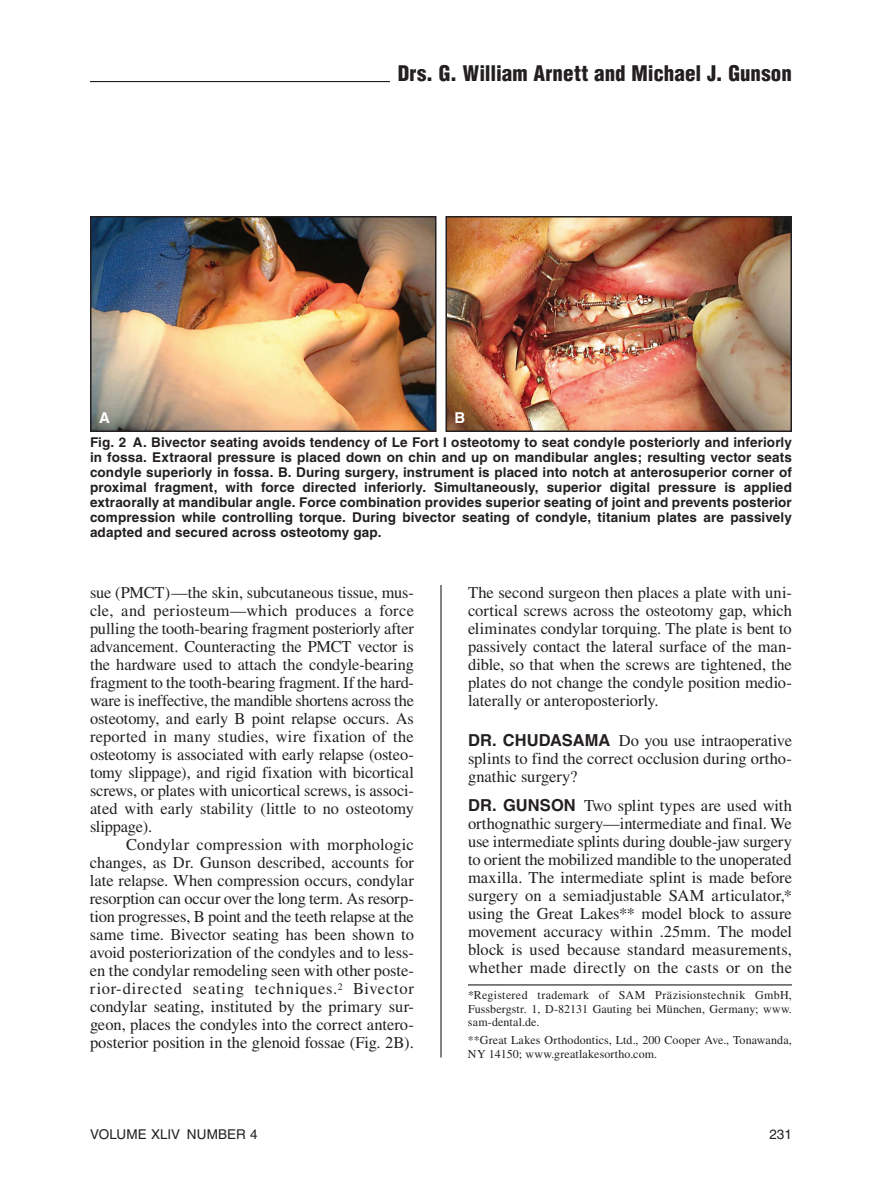
<style>
.page{position:relative;width:882px;height:1179px;background:#fff}
.page>*{position:absolute;margin:0;border:0;box-sizing:border-box;transform-origin:0 0}
.t1{font:900 condensed 21px "Helvetica";color:#231f20}
.t2{font:16.5px/18px "Times";color:#231f20;text-align:justify}
.t3{font:700 15px "Helvetica";color:#fff}
.t4{font:700 13.5px/15px "Helvetica";letter-spacing:.01em;color:#231f20;text-align:justify}
.t5{font:13.5px "Helvetica";letter-spacing:.005em;color:#231f20}
.t6{font:12px/13.5px "Times";letter-spacing:.01em;color:#231f20;text-align:justify}
.s1{font-family:"Helvetica";font-weight:700}
</style>
<div class="page">
<hr style="left:90px;top:81px;width:300px;height:1px;background:#231f20">
<hr style="left:440px;top:585px;width:2px;height:473px;background:#231f20">
<img style="left:93px;top:219px;width:340px;height:210px">
<div style="left:90px;top:216px;width:346px;height:216px;border:2px solid #231f20"></div>
<img style="left:449px;top:219px;width:340px;height:210px">
<div style="left:446px;top:216px;width:346px;height:216px;border:2px solid #231f20"></div>
<hr style="left:468px;top:984px;width:324px;height:2px;background:#231f20">
<p class="t1" style="left:398px;top:60px;width:396px">Drs. G. William Arnett and Michael J. Gunson</p>
<p class="t3" style="left:99px;top:409px;width:12px">A</p>
<p class="t3" style="left:454px;top:409px;width:12px">B</p>
<p class="t4" style="left:90px;top:434px;width:703px">Fig. 2 A. Bivector seating avoids tendency of Le Fort I osteotomy to seat condyle posteriorly and inferiorly in fossa. Extraoral pressure is placed down on chin and up on mandibular angles; resulting vector seats condyle superiorly in fossa. B. During surgery, instrument is placed into notch at anterosuperior corner of proximal fragment, with force directed inferiorly. Simultaneously, superior digital pressure is applied extraorally at mandibular angle. Force combination provides superior seating of joint and prevents posterior compression while controlling torque. During bivector seating of condyle, titanium plates are passively adapted and secured across osteotomy gap.</p>
<p class="t2" style="left:90px;top:583px;width:326px">sue (PMCT)—the skin, subcutaneous tissue, mus&shy;cle, and periosteum—which produces a force pulling the tooth-bearing fragment posteriorly after advancement. Counteracting the PMCT vector is the hardware used to attach the condyle-bearing fragment to the tooth-bearing fragment. If the hard&shy;ware is ineffective, the mandible shortens across the osteotomy, and early B point relapse occurs. As reported in many studies, wire fixation of the osteotomy is associated with early relapse (osteo&shy;tomy slippage), and rigid fixation with bicortical screws, or plates with unicortical screws, is associ&shy;ated with early stability (little to no osteotomy slippage).</p>
<p class="t2" style="left:90px;top:835px;width:326px;text-indent:36px">Condylar compression with morphologic changes, as Dr. Gunson described, accounts for late relapse. When compression occurs, condylar resorption can occur over the long term. As resorp&shy;tion progresses, B point and the teeth relapse at the same time. Bivector seating has been shown to avoid posteriorization of the condyles and to less&shy;en the condylar remodeling seen with other poste&shy;rior-directed seating techniques.<sup>2</sup> Bivector condylar seating, instituted by the primary sur&shy;geon, places the condyles into the correct antero&shy;posterior position in the glenoid fossae (Fig. 2B).</p>
<p class="t2" style="left:468px;top:583px;width:325px">The second surgeon then places a plate with uni&shy;cortical screws across the osteotomy gap, which eliminates condylar torquing. The plate is bent to passively contact the lateral surface of the man&shy;dible, so that when the screws are tightened, the plates do not change the condyle position medio&shy;laterally or anteroposteriorly.</p>
<p class="t2" style="left:468px;top:732px;width:326px"><span class="s1">DR. CHUDASAMA</span> Do you use intraoperative splints to find the correct occlusion during ortho&shy;gnathic surgery?</p>
<p class="t2" style="left:468px;top:796px;width:326px"><span class="s1">DR. GUNSON</span> Two splint types are used with orthognathic surgery—intermediate and final. We use intermediate splints during double-jaw surgery to orient the mobilized mandible to the unoperated maxilla. The intermediate splint is made before surgery on a semiadjustable SAM articulator,* using the Great Lakes** model block to assure movement accuracy within .25mm. The model block is used because standard measurements, whether made directly on the casts or on the</p>
<p class="t6" style="left:468px;top:988px;width:326px">*Registered trademark of SAM Präzisionstechnik GmbH, Fussbergstr. 1, D-82131 Gauting bei München, Germany; www. sam-dental.de.</p>
<p class="t6" style="left:468px;top:1033px;width:325px">**Great Lakes Orthodontics, Ltd., 200 Cooper Ave., Tonawanda,<br>NY 14150; www.greatlakesortho.com.</p>
<p class="t5" style="left:90px;top:1126px;width:169px">VOLUME XLIV NUMBER 4</p>
<p class="t5" style="left:769px;top:1126px;width:24px">231</p>
</div>
